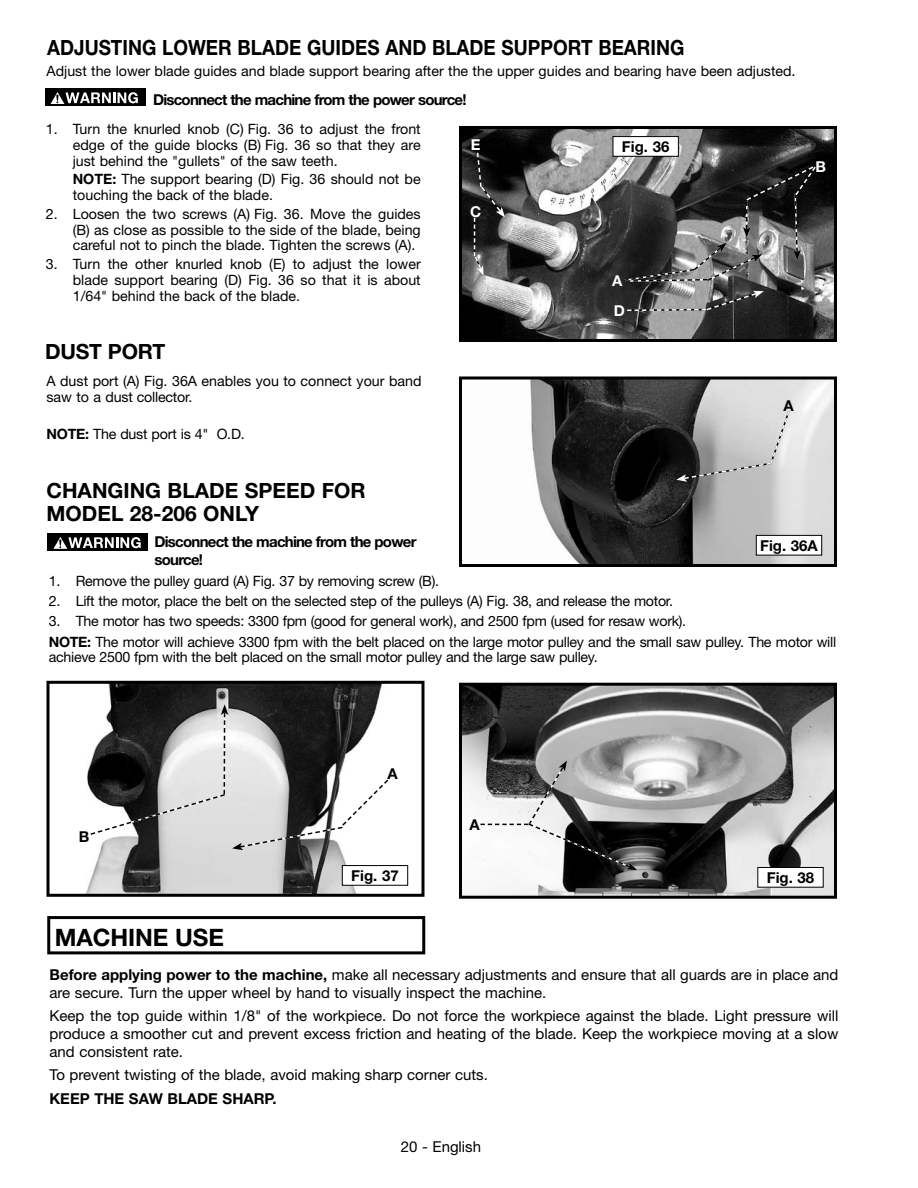
<style>
.page{position:relative;width:918px;height:1188px;background:#fff}
.page>*{position:absolute;margin:0;border:0;box-sizing:border-box;transform-origin:0 0}
.t1{font:700 24px "Helvetica Neue";letter-spacing:-.005em;color:#000}
.t2{font:700 21px "Helvetica Neue";color:#000;scale:.9 1}
.t3{font:700 21px/22.5px "Helvetica Neue";color:#000}
.t4{font:15px/18px "Helvetica Neue";color:#000}
.t5{font:700 15px/18px "Helvetica Neue";letter-spacing:-.05em;color:#000}
.t6{font:700 15px "Helvetica Neue";color:#000}
.t7{font:700 15px "Helvetica Neue";color:#fff}
.t8{font:14.25px/15.8px "Helvetica Neue";letter-spacing:-.015em;color:#000}
.s1{font-size:15px}
.s2{font-weight:700}
</style>
<div class="page">
<img style="left:86px;top:685px;width:323px;height:208px">
<div style="left:46px;top:681px;width:378px;height:216px;border:3px solid #000"></div>
<img style="left:463px;top:687px;width:370px;height:208px">
<div style="left:459px;top:683px;width:378px;height:216px;border:3px solid #000"></div>
<svg style="left:89px;top:704px;width:301px;height:146px"></svg>
<svg style="left:480px;top:760px;width:157px;height:110px"></svg>
<img style="left:530px;top:380px;width:303px;height:183px">
<div style="left:459px;top:376px;width:378px;height:191px;border:3px solid #000"></div>
<svg style="left:676px;top:409px;width:115px;height:73px"></svg>
<div style="left:756px;top:535px;width:66px;height:20px;background:#fff"></div>
<div style="left:756px;top:535px;width:66px;height:20px;border:1px solid #000"></div>
<div style="left:342px;top:866px;width:66px;height:19px;background:#fff"></div>
<div style="left:342px;top:865px;width:66px;height:21px;border:1px solid #000"></div>
<div style="left:758px;top:867px;width:65px;height:20px;background:#fff"></div>
<div style="left:757px;top:867px;width:67px;height:21px;border:1px solid #000"></div>
<div style="left:47px;top:916px;width:378px;height:38px;border:3px solid #000"></div>
<div style="left:48px;top:533px;width:100px;height:18px;background:#000"></div>
<svg style="left:53px;top:537px;width:88px;height:12px"></svg>
<img style="left:463px;top:130px;width:370px;height:208px">
<div style="left:459px;top:126px;width:378px;height:216px;border:3px solid #000"></div>
<svg style="left:474px;top:151px;width:31px;height:125px"></svg>
<svg style="left:622px;top:165px;width:195px;height:118px"></svg>
<svg style="left:626px;top:291px;width:138px;height:21px"></svg>
<div style="left:613px;top:137px;width:65px;height:19px;background:#fff"></div>
<div style="left:613px;top:136px;width:66px;height:21px;border:1px solid #000"></div>
<div style="left:45px;top:88px;width:100px;height:18px;background:#000"></div>
<svg style="left:51px;top:92px;width:87px;height:12px"></svg>
<h2 class="t2" style="left:47px;top:34px;width:44px">adjustin</h2>
<h2 class="t2" style="left:142px;top:34px;width:39px">g lower</h2>
<h2 class="t2" style="left:238px;top:34px;width:309px">blade guides and bladesupport</h2>
<h2 class="t2" style="left:598px;top:34px;width:14px">bearin</h2>
<h2 class="t2" style="left:670px;top:34px;width:17px">g</h2>
<p class="t8" style="left:46px;top:63px;width:751px">Adjust the lower blade guides and blade support bearing after the the upper guides and bearing have been adjusted<span class="s1">.</span></p>
<p class="t5" style="left:153px;top:90px;width:315px">Disconnect the machine from the power source!</p>
<p class="t8" style="left:73px;top:121px;width:350px;text-align:justify;text-indent:-27px">1. Turn the knurled knob (C) Fig. 36 to adjust the front edge of the guide blocks (B) Fig. 36 so that they are just behind the "gullets" of the saw teeth.</p>
<p class="t8" style="left:73px;top:171px;width:349px"><span class="s2">NOTE:</span> The support bearing (D) Fig. 36 should not be touching the back of the blade.</p>
<p class="t8" style="left:73px;top:206px;width:350px;text-align:justify;text-indent:-27px">2. Loosen the two screws (A) Fig. 36. Move the guides (B) as close as possible to the side of the blade, being careful not to pinch the blade. Tighten the screws (A).</p>
<p class="t8" style="left:73px;top:256px;width:350px;text-align:justify;text-indent:-27px">3. Turn the other knurled knob (E) to adjust the lower blade support bearing (D) Fig. 36 so that it is about 1/64" behind the back of the blade.</p>
<h2 class="t3" style="left:45px;top:340px;width:30px">dust</h2>
<h2 class="t3" style="left:108px;top:340px;width:59px">PORT</h2>
<p class="t8" style="left:46px;top:373px;width:377px">A dust port (A) Fig. 36A enables you to connect your band saw to a dust collector.</p>
<p class="t8" style="left:46px;top:426px;width:200px"><span class="s2">NOTE:</span> The dust port is 4" O.D.</p>
<h2 class="t3" style="left:46px;top:479px;width:321px">CHANGING BLADE SPEED FOR<br>MODEL 28-206 ONLY</h2>
<p class="t5" style="left:154px;top:533px;width:264px">Disconnect the machine from the power source!</p>
<p class="t7" style="left:471px;top:135px;width:11px">E</p>
<p class="t7" style="left:470px;top:202px;width:13px">C</p>
<p class="t5" style="left:622px;top:138px;width:49px">Fig. 36</p>
<p class="t7" style="left:612px;top:271px;width:12px">A</p>
<p class="t7" style="left:614px;top:302px;width:11px">D</p>
<p class="t7" style="left:816px;top:157px;width:12px">B</p>
<p class="t5" style="left:784px;top:396px;width:12px">A</p>
<p class="t5" style="left:760px;top:537px;width:59px">Fig. 36A</p>
<p class="t8" style="left:49px;top:573px;width:392px">1. Remove the pulley guard (A) Fig. 37 by removing screw (B).</p>
<p class="t8" style="left:49px;top:593px;width:626px">2. Lift the motor, place the belt on the selected step of the pulleys (A) Fig. 38, and release the motor.</p>
<p class="t8" style="left:49px;top:611px;width:789px;line-height:20.2px">3. The motor has two speeds: 3300 fpm (good for general work), and 2500 fpm (used for resaw work).<br><span class="s2">NOTE:</span> The motor will achieve 3300 fpm with the belt placed on the large motor pulley and the small saw pulley. The motor will</p>
<p class="t8" style="left:49px;top:649px;width:550px">achieve 2500 fpm with the belt placed on the small motor pulley and the large saw pulley.</p>
<p class="t5" style="left:79px;top:827px;width:12px">B</p>
<h1 class="t1" style="left:55px;top:923px;width:171px">MACHINE USE</h1>
<p class="t5" style="left:387px;top:764px;width:12px">A</p>
<p class="t5" style="left:469px;top:815px;width:12px">A</p>
<p class="t5" style="left:351px;top:867px;width:49px">Fig. 37</p>
<p class="t5" style="left:767px;top:869px;width:49px">Fig. 38</p>
<p class="t4" style="left:50px;top:965px;width:791px"><span class="s2">Before applying power to the machine,</span> make all necessary adjustments and ensure that all guards are in place and are secure. Turn the upper wheel by hand to visually inspect the machine.</p>
<p class="t4" style="left:50px;top:1006px;width:790px;text-align:justify">Keep the top guide within 1/8" of the workpiece. Do not force the workpiece against the blade. Light pressure will produce a smoother cut and prevent excess friction and heating of the blade. Keep the workpiece moving at a slow and consistent rate.</p>
<p class="t4" style="left:50px;top:1066px;width:440px">To prevent twisting of the blade, avoid making sharp corner cuts.</p>
<p class="t6" style="left:50px;top:1089px;width:229px">KEEP THE SAW BLADE SHARP.</p>
<p class="t4" style="left:401px;top:1137px;width:82px">20 - English</p>
</div>
